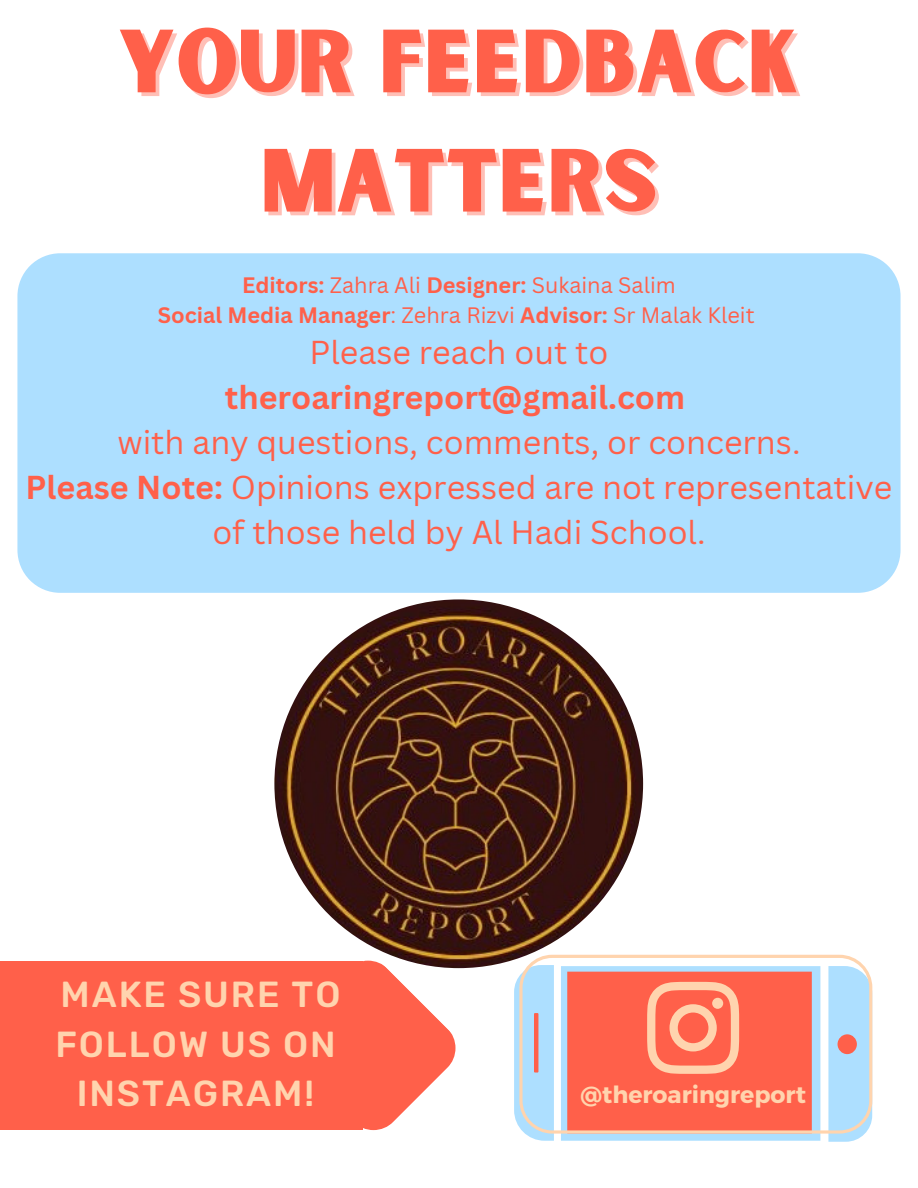
<style>
.page{position:relative;width:918px;height:1188px;background:#fff}
.page>*{position:absolute;margin:0;border:0;box-sizing:border-box;transform-origin:0 0}
.t1{font:85.5px/119.2px "Sunborn Sans One";color:#ff604a;text-align:center}
.t2{font:500 36.15px/49.5px "Rubik";letter-spacing:.055em;color:#ffd4ae;text-align:center}
.t3{font:32.25px/45px "Canva Sans";color:#ff604a;text-align:center}
.t4{font:700 32.25px "Canva Sans";color:#ff604a}
.t5{font:700 23.55px "Montserrat";color:#ffd4ae}
.t6{font:700 21.75px "Canva Sans";color:#ff604a}
.t7{font:21.75px "Canva Sans";color:#ff604a}
.s1{font-weight:700}
.s2{font-weight:400}
</style>
<div class="page">
<div style="left:17px;top:253px;width:884px;height:340px;background:#addfff"></div>
<div style="left:0;top:962px;width:363px;height:167px;background:#ff604a"></div>
<svg style="left:286px;top:961px;width:170px;height:169px"></svg>
<svg style="left:514px;top:977px;width:350px;height:165px;fill:#addfff"></svg>
<svg style="left:519px;top:955px;width:353px;height:179px;background:#e89994"></svg>
<svg style="left:647px;top:982px;width:92px;height:92px;background:#ff8f73"></svg>
<div style="left:712px;top:998px;width:11px;height:11px;background:#ffd4ae;border-radius:50%"></div>
<img style="left:274px;top:599px;width:369px;height:369px;border-radius:50%">
<p class="t1" style="left:117px;top:7px;width:685px">YOUR FEEDBACK<br>MATTERS</p>
<p class="t7" style="left:242px;top:269px;width:435px"><span class="s1">Editors:</span> Zahra Ali <span class="s1">Designer:</span> Sukaina Salim</p>
<p class="t6" style="left:158px;top:300px;width:598px">Social Media Manager<span class="s2">: Zehra Rizvi</span> Advisor: <span class="s2">Sr Malak Kleit</span></p>
<p class="t3" style="left:309px;top:329px;width:300px">Please reach out to</p>
<p class="t4" style="left:225px;top:374px;width:462px">theroaringreport@gmail.com</p>
<p class="t3" style="left:117px;top:419px;width:685px">with any questions, comments, or concerns.</p>
<p class="t3" style="left:26px;top:464px;width:868px"><span class="s1">Please Note:</span> Opinions expressed are not representative of those held by Al Hadi School.</p>
<p class="t2" style="left:55px;top:970px;width:287px">MAKE SURE TO<br>FOLLOW US ON<br>INSTAGRAM!</p>
<p class="t5" style="left:581px;top:1079px;width:227px">@theroaringreport</p>
</div>
